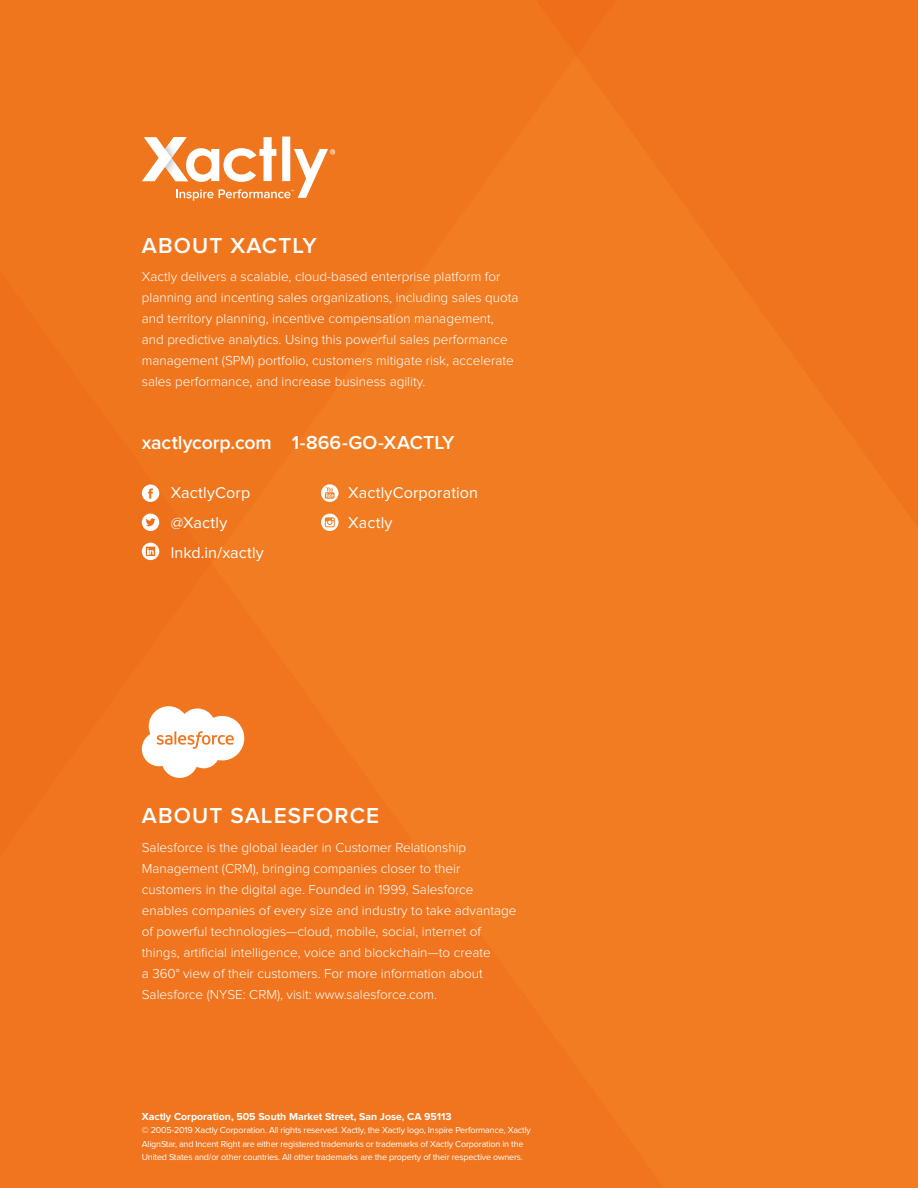
<style>
.page{position:relative;width:918px;height:1188px;background:#f27c21}
.page>*{position:absolute;margin:0;border:0;box-sizing:border-box;transform-origin:0 0}
.t1{font:600 22.5px "Proxima Nova";letter-spacing:.05em;color:#fff}
.t2{font:600 19.5px "Proxima Nova";color:#fff}
.t3{font:16.2px/29.7px "Proxima Nova";letter-spacing:.005em;color:#fff}
.t4{font:300 13.5px/21px "Proxima Nova";color:#fff}
.t5{font:700 10.5px "Proxima Nova";color:#fff}
.t6{font:9px/13.5px "Proxima Nova";letter-spacing:-.02em;color:#fff}
</style>
<div class="page">
<svg style="left:0;top:0;width:616px;height:856px"></svg>
<svg style="left:142px;top:137px;width:193px;height:64px"></svg>
<svg style="left:321px;top:514px;width:18px;height:17px"></svg>
<svg style="left:142px;top:543px;width:17px;height:17px"></svg>
<svg style="left:142px;top:514px;width:17px;height:17px"></svg>
<svg style="left:321px;top:484px;width:18px;height:18px"></svg>
<svg style="left:142px;top:485px;width:17px;height:17px"></svg>
<svg style="left:142px;top:706px;width:102px;height:72px"></svg>
<h1 class="t1" style="left:142px;top:232px;width:176px">ABOUT XACTLY</h1>
<p class="t4" style="left:142px;top:266px;width:378px">Xactly delivers a scalable, cloud-based enterprise platform for planning and incenting sales organizations, including sales quota and territory planning, incentive compensation management, and predictive analytics. Using this powerful sales performance management (SPM) portfolio, customers mitigate risk, accelerate sales performance, and increase business agility.</p>
<h2 class="t2" style="left:142px;top:432px;width:314px">xactlycorp.com 1-866-GO-XACTLY</h2>
<p class="t3" style="left:171px;top:478px;width:95px">XactlyCorp @Xactly lnkd.in/xactly</p>
<p class="t3" style="left:348px;top:478px;width:131px">XactlyCorporation<br>Xactly</p>
<h1 class="t1" style="left:142px;top:803px;width:239px">ABOUT SALESFORCE</h1>
<p class="t4" style="left:142px;top:837px;width:376px">Salesforce is the global leader in Customer Relationship Management (CRM), bringing companies closer to their customers in the digital age. Founded in 1999, Salesforce enables companies of every size and industry to take advantage of powerful technologies—cloud, mobile, social, internet of things, artificial intelligence, voice and blockchain—to create<br>a 360° view of their customers. For more information about Salesforce (NYSE: CRM), visit: www.salesforce.com.</p>
<p class="t5" style="left:142px;top:1110px;width:311px">Xactly Corporation, 505 South Market Street, San Jose, CA 95113</p>
<p class="t6" style="left:142px;top:1124px;width:391px">© 2005-2019 Xactly Corporation. All rights reserved. Xactly, the Xactly logo, Inspire Performance, Xactly<br>AlignStar, and Incent Right are either registered trademarks or trademarks of Xactly Corporation in the<br>United States and/or other countries. All other trademarks are the property of their respective owners.</p>
</div>
